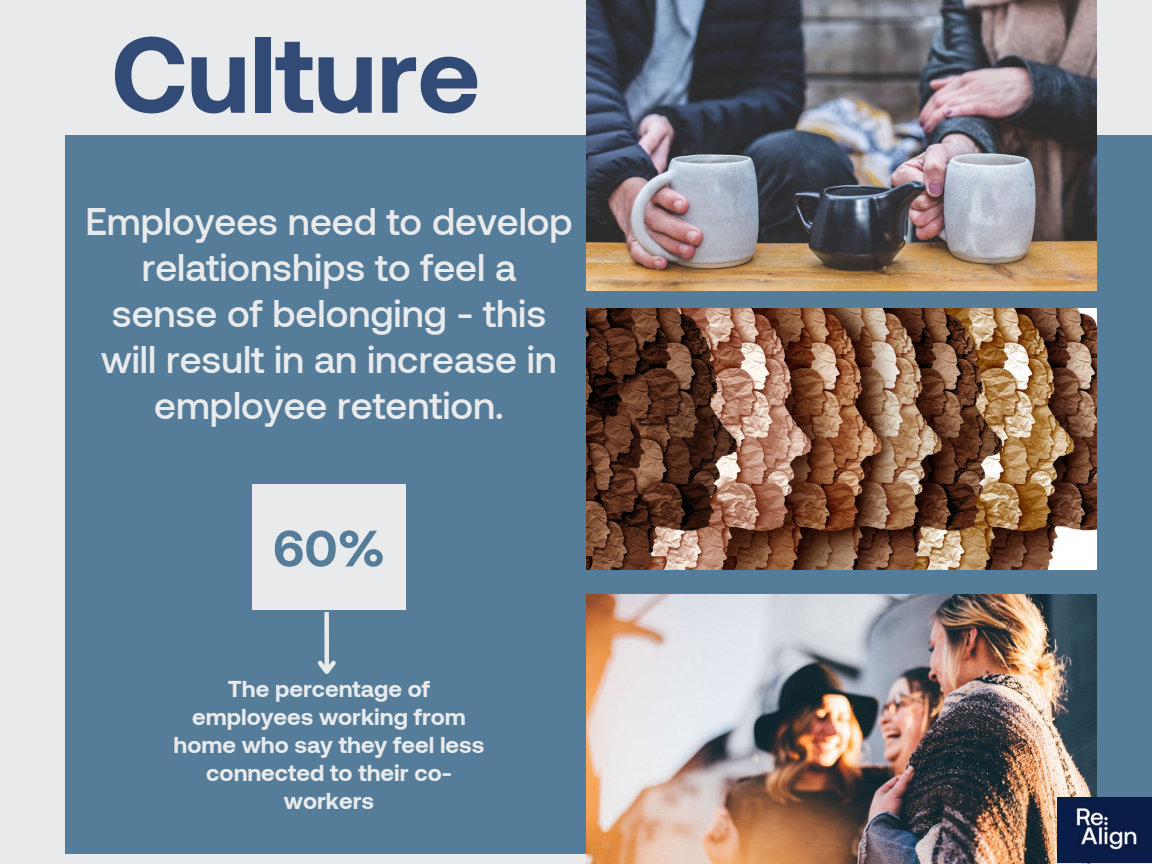
<style>
.page{position:relative;width:1152px;height:864px;background:#e9eaeb}
.page>*{position:absolute;margin:0;border:0;box-sizing:border-box;transform-origin:0 0}
.t1{font:700 107.85px "Aeonik";color:#324b76}
.t2{font:700 51px "Aeonik";color:#557c99}
.t3{font:500 38.4px/46.2px "Aeonik";color:#e9eaeb;text-align:center}
.t4{font:700 23.4px/28.2px "Aeonik";color:#e9eaeb;text-align:center}
</style>
<div class="page">
<div style="left:65px;top:135px;width:1087px;height:719px;background:#557c99"></div>
<img style="left:586px;top:308px;width:511px;height:261px">
<img style="left:586px;top:0;width:511px;height:290px">
<img style="left:586px;top:594px;width:511px;height:270px">
<img style="left:1058px;top:798px;width:94px;height:65px">
<div style="left:252px;top:484px;width:154px;height:126px;background:#e9eaeb"></div>
<div style="left:324px;top:612px;width:5px;height:60px;background:#e9eaeb"></div>
<svg style="left:317px;top:657px;width:19px;height:17px"></svg>
<h1 class="t1" style="left:111px;top:5px;width:370px">Culture</h1>
<p class="t3" style="left:85px;top:197px;width:489px">Employees need to develop relationships to feel a sense of belonging - this will result in an increase in employee retention.</p>
<h2 class="t2" style="left:273px;top:515px;width:114px">60%</h2>
<p class="t4" style="left:174px;top:673px;width:312px">The percentage of employees working from home who say they feel less connected to their co&shy;workers</p>
</div>
